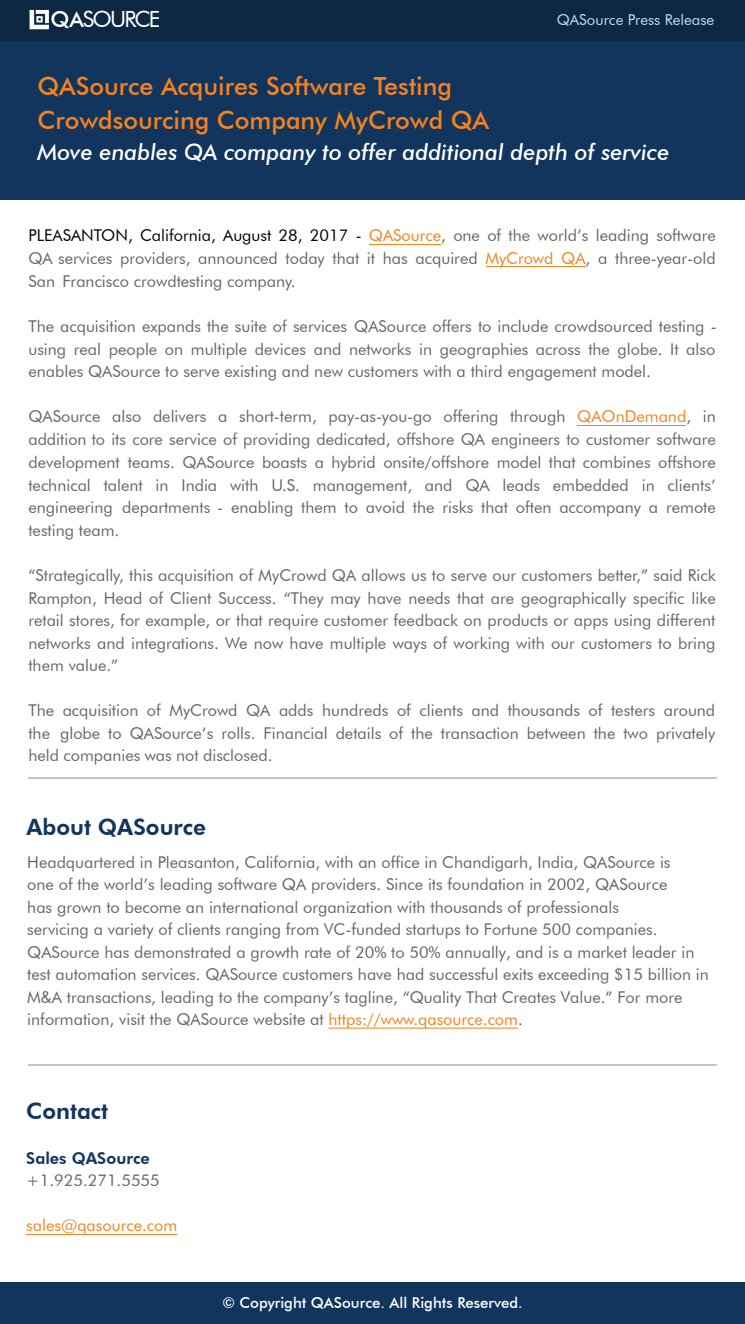
<style>
.page{position:relative;width:745px;height:1324px;background:#fff}
.page>*{position:absolute;margin:0;border:0;box-sizing:border-box;transform-origin:0 0}
.t1{font:500 25px/33.8px "Futura BT";color:#f58220}
.t2{font:italic 500 22.5px "Futura BT";color:#fff}
.t3{font:800 22.5px "Futura BT";color:#12355d}
.t4{font:22.25px "Futura BT";letter-spacing:-.08em;color:#fff}
.t5{font:16.25px/22.5px "Futura BT";color:#666;text-align:justify}
.t6{font:16.25px "Futura BT";color:#f58220}
.t7{font:800 16.25px "Futura BT";color:#12355d}
.t8{font:500 15px "Futura BT";color:#fff}
.t9{font:15px "Futura BT";color:#c6dcf2}
.s1{font-weight:500;font-size:21.88px}
.s2{color:#040503}
.s3{color:#f58220}
</style>
<div class="page">
<div style="left:0;top:0;width:744px;height:199px;background:#12355d"></div>
<div style="left:0;top:0;width:744px;height:41px;background:#0c2843"></div>
<div style="left:0;top:1282px;width:744px;height:41px;background:#12355d"></div>
<hr style="left:28px;top:776px;width:688px;height:2px;background:#c3c3c3">
<hr style="left:28px;top:1064px;width:688px;height:2px;background:#c3c3c3">
<svg style="left:30px;top:10px;width:19px;height:19px"></svg>
<hr style="left:369px;top:244px;width:71px;height:1px;background:#f58220">
<hr style="left:485px;top:266px;width:100px;height:1px;background:#f58220">
<hr style="left:577px;top:424px;width:108px;height:1px;background:#f58220">
<hr style="left:27px;top:1233px;width:150px;height:1px;background:#f58220">
<hr style="left:328px;top:1027px;width:190px;height:1px;background:#f58220">
<h3 class="t4" style="left:50px;top:6px;width:111px"><span class="s1">QA</span>SOURCE</h3>
<p class="t9" style="left:556px;top:11px;width:159px">QASource Press Release</p>
<h1 class="t1" style="left:38px;top:69px;width:453px">QASource Acquires Software Testing<br>Crowdsourcing Company MyCrowd QA</h1>
<h2 class="t2" style="left:38px;top:138px;width:633px">Move enables QA company to offer additional depth of service</h2>
<p class="t5" style="left:28px;top:224px;width:688px"><span class="s2">PLEASANTON, California, August 28, 2017 -</span> <span class="s3">QASource</span>, one of the world’s leading software QA services providers, announced today that it has acquired <span class="s3">MyCrowd QA</span>, a three-year-old San Francisco crowdtesting company.</p>
<p class="t5" style="left:28px;top:315px;width:689px">The acquisition expands the suite of services QASource offers to include crowdsourced testing - using real people on multiple devices and networks in geographies across the globe. It also enables QASource to serve existing and new customers with a third engagement model.</p>
<p class="t5" style="left:28px;top:405px;width:688px">QASource also delivers a short-term, pay-as-you-go offering through <span class="s3">QAOnDemand</span>, in addition to its core service of providing dedicated, offshore QA engineers to customer software development teams. QASource boasts a hybrid onsite/offshore model that combines offshore technical talent in India with U.S. management, and QA leads embedded in clients’ engineering departments - enabling them to avoid the risks that often accompany a remote testing team.</p>
<p class="t5" style="left:28px;top:564px;width:688px">“Strategically, this acquisition of MyCrowd QA allows us to serve our customers better,” said Rick Rampton, Head of Client Success. “They may have needs that are geographically specific like retail stores, for example, or that require customer feedback on products or apps using different networks and integrations. We now have multiple ways of working with our customers to bring them value.”</p>
<p class="t5" style="left:28px;top:699px;width:688px">The acquisition of MyCrowd QA adds hundreds of clients and thousands of testers around the globe to QASource’s rolls. Financial details of the transaction between the two privately held companies was not disclosed.</p>
<h2 class="t3" style="left:26px;top:813px;width:181px">About QASource</h2>
<p class="t5" style="left:27px;top:850px;width:682px;text-align:left">Headquartered in Pleasanton, California, with an office in Chandigarh, India, QASource is<br>one of the world’s leading software QA providers. Since its foundation in 2002, QASource<br>has grown to become an international organization with thousands of professionals<br>servicing a variety of clients ranging from VC-funded startups to Fortune 500 companies.<br>QASource has demonstrated a growth rate of 20% to 50% annually, and is a market leader in test automation services. QASource customers have had successful exits exceeding $15 billion in M&amp;A transactions, leading to the company’s tagline, “Quality That Creates Value.” For more information, visit the QASource website at <span class="s3">https://www.qasource.com</span>.</p>
<h2 class="t3" style="left:26px;top:1097px;width:83px">Contact</h2>
<p class="t7" style="left:26px;top:1148px;width:125px">Sales QASource</p>
<p class="t5" style="left:26px;top:1169px;width:135px">+1.925.271.5555</p>
<p class="t6" style="left:26px;top:1215px;width:152px">sales@qasource.com</p>
<p class="t8" style="left:222px;top:1293px;width:302px">© Copyright QASource. All Rights Reserved.</p>
</div>
